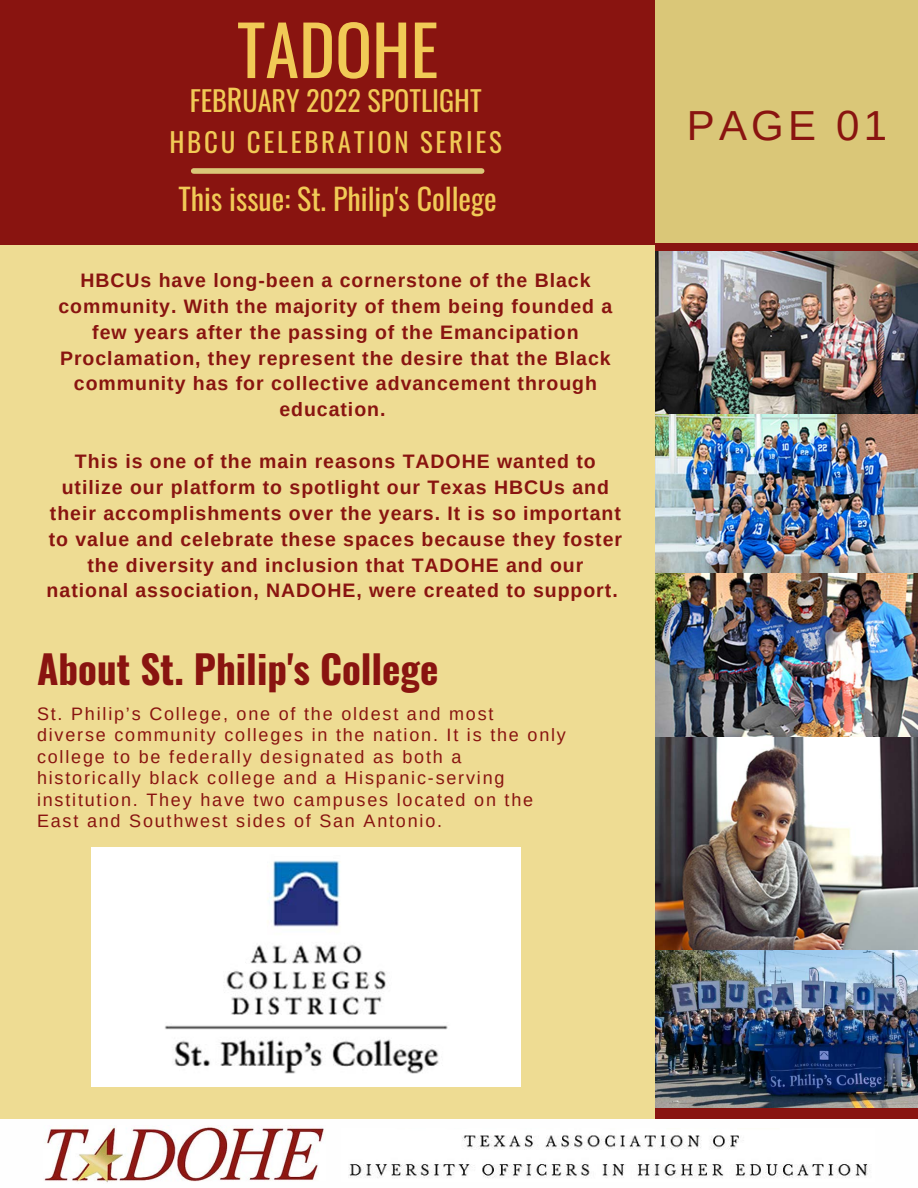
<style>
.page{position:relative;width:918px;height:1188px;background:#eedc93}
.page>*{position:absolute;margin:0;border:0;box-sizing:border-box;transform-origin:0 0}
.t1{font:68.55px "Oswald";color:#f1ca56}
.t2{font:42px "Arimo";letter-spacing:.1em;color:#891410}
.t3{font:700 39px "Oswald";color:#891410}
.t4{font:30px "Oswald";color:#f1ca56}
.t5{font:28.2px "Oswald";color:#f1ca56}
.t6{font:27px "Oswald";letter-spacing:.1em;color:#f1ca56}
.t7{font:700 19.5px/25.8px "Arimo";letter-spacing:.05em;color:#891410;text-align:center}
.t8{font:18px/21.3px "Arimo";letter-spacing:.1em;color:#891410}
.s1{font-size:30px}
</style>
<div class="page">
<div style="left:0;top:0;width:918px;height:244px;background:#dac778"></div>
<div style="left:0;top:0;width:655px;height:244px;background:#891410"></div>
<div style="left:194px;top:168px;width:288px;height:6px;background:#dac778"></div>
<div style="left:0;top:1119px;width:918px;height:69px;background:#fefefe"></div>
<img style="left:44px;top:1126px;width:280px;height:57px">
<img style="left:349px;top:1135px;width:519px;height:43px">
<div style="left:655px;top:244px;width:263px;height:875px;background:#891410"></div>
<img style="left:655px;top:252px;width:263px;height:188px">
<img style="left:656px;top:415px;width:262px;height:159px">
<img style="left:655px;top:574px;width:263px;height:188px">
<img style="left:656px;top:738px;width:262px;height:213px">
<img style="left:656px;top:951px;width:262px;height:156px">
<img style="left:92px;top:847px;width:428px;height:240px">
<p class="t1" style="left:237px;top:-11px;width:203px">TADOHE</p>
<p class="t5" style="left:190px;top:75px;width:294px">FEB<span class="s1">R</span>UARY 2022 SPOTLIGHT</p>
<p class="t6" style="left:169px;top:118px;width:334px">HBCU CELEBRATION SERIES</p>
<p class="t4" style="left:179px;top:173px;width:320px">This issue: St. Philip's College</p>
<p class="t7" style="left:58px;top:267px;width:555px">HBCUs have long-been a cornerstone of the Black community. With the majority of them being founded a few years after the passing of the Emancipation Proclamation, they represent the desire that the Black community has for collective advancement through education.</p>
<p class="t7" style="left:47px;top:448px;width:577px">This is one of the main reasons TADOHE wanted to utilize our platform to spotlight our Texas HBCUs and their accomplishments over the years. It is so important to value and celebrate these spaces because they foster the diversity and inclusion that TADOHE and our national association, NADOHE, were created to support.</p>
<p class="t3" style="left:37px;top:639px;width:403px">About St. Philip's College</p>
<p class="t8" style="left:37px;top:703px;width:530px">St. Philip’s College, one of the oldest and most diverse community colleges in the nation. It is the only college to be federally designated as both a historically black college and a Hispanic-serving institution. They have two campuses located on the East and Southwest sides of San Antonio.</p>
<p class="t2" style="left:687px;top:102px;width:202px">PAGE 01</p>
</div>
